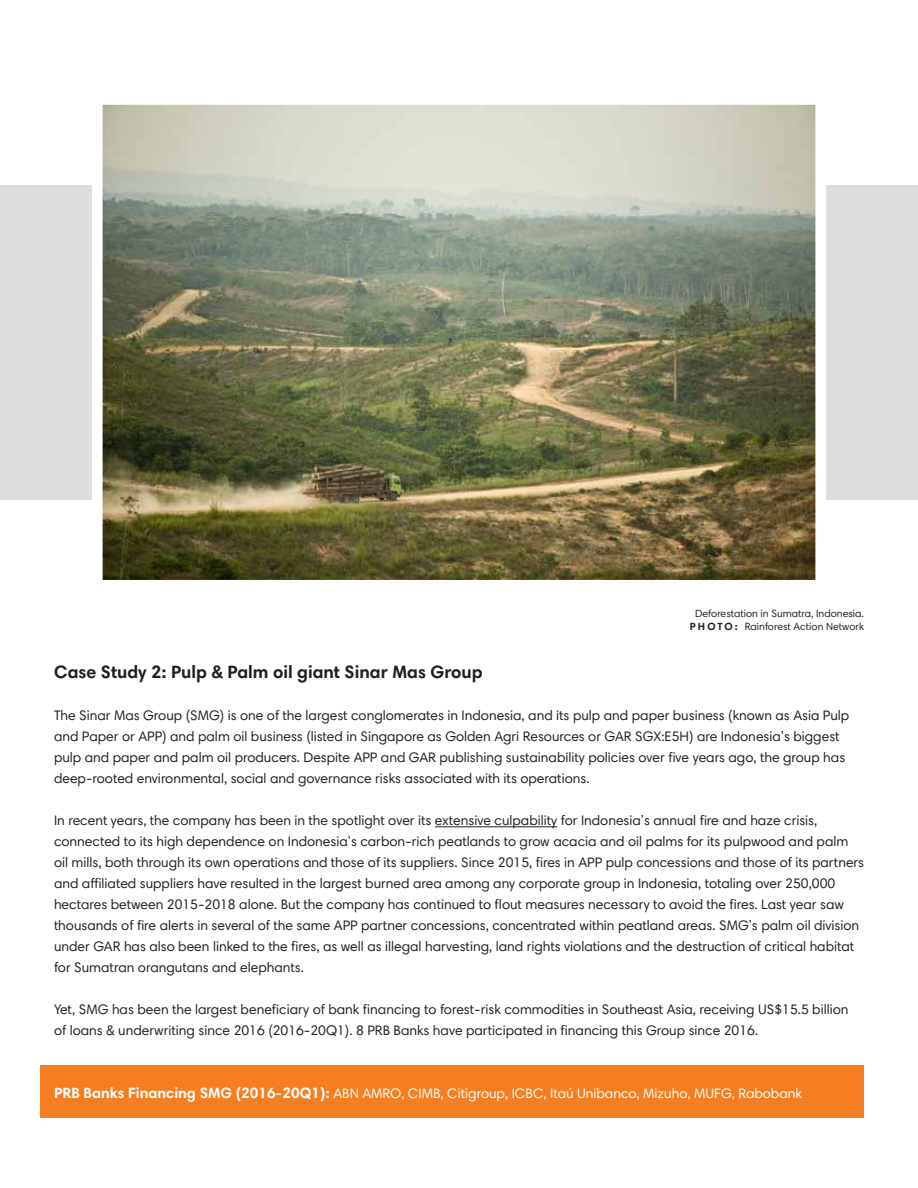
<style>
.page{position:relative;width:918px;height:1188px;background:#fff}
.page>*{position:absolute;margin:0;border:0;box-sizing:border-box;transform-origin:0 0}
.t1{font:700 18px "Harmonia Sans Std";color:#231f20}
.t2{font:13.8px/21px "Harmonia Sans Std";color:#231f20}
.t3{font:13.8px "Harmonia Sans Std";color:#fff}
.t4{font:10.5px/12.6px "Harmonia Sans Std";color:#231f20;text-align:center}
.s1{font-weight:700}
.s2{font-weight:700;font-size:15px}
</style>
<div class="page">
<div style="left:40px;top:1065px;width:824px;height:53px;background:#f57e20"></div>
<hr style="left:435px;top:826px;width:122px;height:1px;background:#231f20">
<div style="left:0;top:185px;width:918px;height:315px;background:#dcddde"></div>
<img style="left:92px;top:104px;width:734px;height:476px">
<p class="t4" style="left:690px;top:607px;width:176px">Deforestation in Sumatra, Indonesia.<br><span class="s1">P H O T O :</span> Rainforest Action Network</p>
<h1 class="t1" style="left:54px;top:661px;width:430px">Case Study 2: Pulp &amp; Palm oil giant Sinar Mas Group</h1>
<p class="t2" style="left:54px;top:705px;width:797px">The Sinar Mas Group (SMG) is one of the largest conglomerates in Indonesia, and its pulp and paper business (known as Asia Pulp and Paper or APP) and palm oil business (listed in Singapore as Golden Agri Resources or GAR SGX:E5H) are Indonesia’s biggest pulp and paper and palm oil producers. Despite APP and GAR publishing sustainability policies over five years ago, the group has deep-rooted environmental, social and governance risks associated with its operations.</p>
<p class="t2" style="left:54px;top:810px;width:812px">In recent years, the company has been in the spotlight over its extensive culpability for Indonesia’s annual fire and haze crisis, connected to its high dependence on Indonesia’s carbon-rich peatlands to grow acacia and oil palms for its pulpwood and palm oil mills, both through its own operations and those of its suppliers. Since 2015, fires in APP pulp concessions and those of its partners and affiliated suppliers have resulted in the largest burned area among any corporate group in Indonesia, totaling over 250,000 hectares between 2015-2018 alone. But the company has continued to flout measures necessary to avoid the fires. Last year saw thousands of fire alerts in several of the same APP partner concessions, concentrated within peatland areas. SMG’s palm oil division under GAR has also been linked to the fires, as well as illegal harvesting, land rights violations and the destruction of critical habitat for Sumatran orangutans and elephants.</p>
<p class="t2" style="left:54px;top:999px;width:796px">Yet, SMG has been the largest beneficiary of bank financing to forest-risk commodities in Southeast Asia, receiving US$15.5 billion of loans &amp; underwriting since 2016 (2016-20Q1). 8 PRB Banks have participated in financing this Group since 2016.</p>
<p class="t3" style="left:54px;top:1085px;width:750px"><span class="s2">PRB Banks Financing SMG (2016-20Q1):</span> ABN AMRO, CIMB, Citigroup, ICBC, Itaú Unibanco, Mizuho, MUFG, Rabobank</p>
</div>
